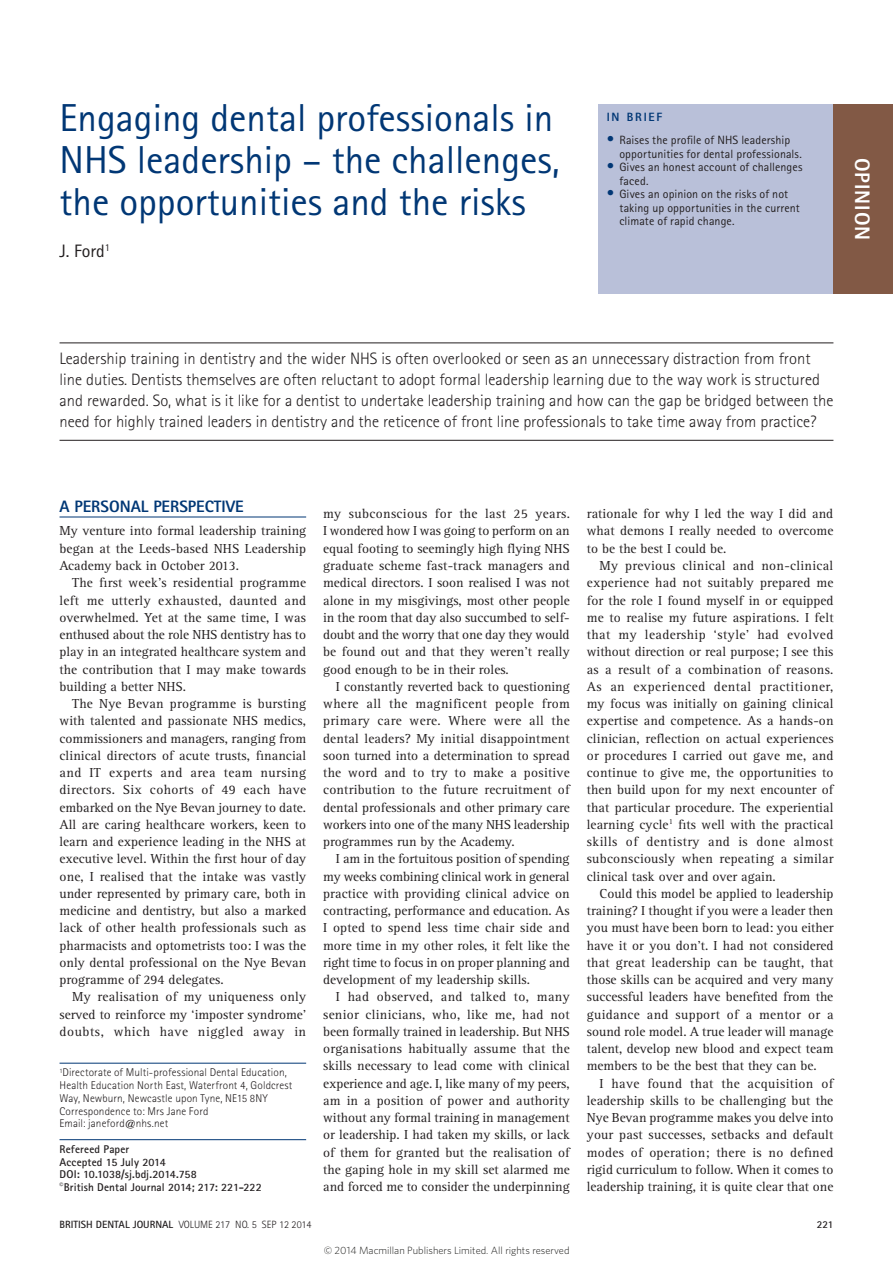
<style>
.page{position:relative;width:893px;height:1263px;background:#fff}
.page>*{position:absolute;margin:0;border:0;box-sizing:border-box;transform-origin:0 0}
.head{font:39px/42px "Rotis Sans Serif Std";color:#013775}
.t1{font:800 21px "Rotis Sans Serif Std";letter-spacing:.045em;color:#fff}
.author{font:18px "Rotis Sans Serif Std";color:#231f20}
.abstract{font:300 16.5px/21px "Rotis Sans Serif Std";color:#231f20}
.crosshead_1{font:800 16.5px "Rotis Sans Serif Std";color:#013775}
.body{font:13.5px/17.2px "Rotis Serif Std";color:#231f20;text-align:justify}
.body_fullout{font:13.5px/17.2px "Rotis Serif Std";letter-spacing:.005em;color:#231f20;text-align:justify}
.in_brief{font:12px/13.5px "Rotis Sans Serif Std";letter-spacing:.01em;color:#231f20}
.t2{font:800 12px "Rotis Sans Serif Std";letter-spacing:.15em;color:#013775}
.author_biog{font:300 11.25px/12.8px "Rotis Sans Serif Std";letter-spacing:.01em;color:#231f20}
.article_details{font:700 11.25px/12.8px "Rotis Sans Serif Std";letter-spacing:.01em;color:#231f20}
.t3{font:300 10.5px "Whitney";color:#1d1d1b}
.t4{font:300 10.5px "Rotis Sans Serif Std";color:#231f20}
.t5{font:700 10.5px "Rotis Sans Serif Std";color:#231f20}
.s1{font-size:15px;color:#013775}
.s2{font-weight:700}
</style>
<div class="page">
<hr style="left:60px;top:517px;width:246px;height:1px;background:#013775">
<hr style="left:60px;top:343px;width:773px;height:1px;background:#231f20">
<hr style="left:60px;top:440px;width:773px;height:1px;background:#231f20">
<hr style="left:60px;top:1063px;width:246px;height:1px;background:#013775">
<hr style="left:60px;top:1139px;width:246px;height:1px;background:#013775">
<div style="left:598px;top:104px;width:295px;height:190px;background:#b9c0d9"></div>
<div style="left:833px;top:104px;width:60px;height:190px;background:#825945"></div>
<p class="head" style="left:60px;top:97px;width:502px">Engaging dental professionals in<br>NHS leadership – the challenges, the opportunities and the risks</p>
<p class="author" style="left:60px;top:241px;width:52px">J. Ford<sup>1</sup></p>
<p class="t2" style="left:607px;top:109px;width:57px">IN BRIEF</p>
<p class="in_brief" style="left:619px;top:133px;width:184px;text-indent:-13px"><span class="s1">•</span> Raises the profile of NHS leadership opportunities for dental professionals.</p>
<p class="in_brief" style="left:619px;top:160px;width:185px;text-indent:-13px"><span class="s1">•</span> Gives an honest account of challenges faced.</p>
<p class="in_brief" style="left:619px;top:187px;width:182px;text-indent:-13px"><span class="s1">•</span> Gives an opinion on the risks of not taking up opportunities in the current climate of rapid change.</p>
<p class="t1" style="left:876px;top:158px;width:84px;rotate:90deg">OPINION</p>
<p class="abstract" style="left:60px;top:348px;width:775px">Leadership training in dentistry and the wider NHS is often overlooked or seen as an unnecessary distraction from front line duties. Dentists themselves are often reluctant to adopt formal leadership learning due to the way work is structured and rewarded. So, what is it like for a dentist to undertake leadership training and how can the gap be bridged between the need for highly trained leaders in dentistry and the reticence of front line professionals to take time away from practice?</p>
<p class="crosshead_1" style="left:60px;top:496px;width:186px">A PERSONAL PERSPECTIVE</p>
<p class="body_fullout" style="left:60px;top:523px;width:248px">My venture into formal leadership training began at the Leeds-based NHS Leadership Academy back in October 2013.</p>
<p class="body" style="left:60px;top:574px;width:248px;text-indent:13px">The first week’s residential programme left me utterly exhausted, daunted and overwhelmed. Yet at the same time, I was enthused about the role NHS dentistry has to play in an integrated healthcare system and the contribution that I may make towards building a better NHS.</p>
<p class="body" style="left:60px;top:695px;width:248px;text-indent:13px">The Nye Bevan programme is bursting with talented and passionate NHS medics, commissioners and managers, ranging from clinical directors of acute trusts, financial and IT experts and area team nursing directors. Six cohorts of 49 each have embarked on the Nye Bevan journey to date.<br>All are caring healthcare workers, keen to learn and experience leading in the NHS at executive level. Within the first hour of day one, I realised that the intake was vastly under represented by primary care, both in medicine and dentistry, but also a marked lack of other health professionals such as pharmacists and optometrists too: I was the only dental professional on the Nye Bevan programme of 294 delegates.</p>
<p class="body" style="left:60px;top:988px;width:248px;text-indent:13px">My realisation of my uniqueness only served to reinforce my ‘imposter syndrome’ doubts, which have niggled away in</p>
<p class="author_biog" style="left:60px;top:1066px;width:234px"><sup>1</sup>Directorate of Multi-professional Dental Education, Health Education North East, Waterfront 4, Goldcrest Way, Newburn, Newcastle upon Tyne, NE15 8NY Correspondence to: Mrs Jane Ford<br>Email: janeford@nhs.net</p>
<p class="article_details" style="left:60px;top:1142px;width:204px">Refereed Paper<br>Accepted 15 July 2014<br>DOI: 10.1038/sj.bdj.2014.758<br><sup>©</sup>British Dental Journal 2014; 217: 221-222</p>
<p class="body" style="left:323px;top:505px;width:248px">my subconscious for the last 25 years.<br>I wondered how I was going to perform on an equal footing to seemingly high flying NHS graduate scheme fast-track managers and medical directors. I soon realised I was not alone in my misgivings, most other people in the room that day also succumbed to self&shy;doubt and the worry that one day they would be found out and that they weren’t really good enough to be in their roles.</p>
<p class="body" style="left:323px;top:678px;width:248px;text-indent:13px">I constantly reverted back to questioning where all the magnificent people from primary care were. Where were all the dental leaders? My initial disappointment soon turned into a determination to spread the word and to try to make a positive contribution to the future recruitment of dental professionals and other primary care workers into one of the many NHS leadership programmes run by the Academy.</p>
<p class="body" style="left:323px;top:850px;width:248px;text-indent:13px">I am in the fortuitous position of spending my weeks combining clinical work in general practice with providing clinical advice on contracting, performance and education. As I opted to spend less time chair side and more time in my other roles, it felt like the right time to focus in on proper planning and development of my leadership skills.</p>
<p class="body" style="left:323px;top:988px;width:248px;text-indent:13px">I had observed, and talked to, many senior clinicians, who, like me, had not been formally trained in leadership. But NHS organisations habitually assume that the skills necessary to lead come with clinical experience and age. I, like many of my peers, am in a position of power and authority without any formal training in management or leadership. I had taken my skills, or lack of them for granted but the realisation of the gaping hole in my skill set alarmed me and forced me to consider the underpinning</p>
<p class="body" style="left:587px;top:505px;width:248px">rationale for why I led the way I did and what demons I really needed to overcome to be the best I could be.</p>
<p class="body" style="left:587px;top:557px;width:248px;text-indent:13px">My previous clinical and non-clinical experience had not suitably prepared me for the role I found myself in or equipped me to realise my future aspirations. I felt that my leadership ‘style’ had evolved without direction or real purpose; I see this as a result of a combination of reasons.<br>As an experienced dental practitioner, my focus was initially on gaining clinical expertise and competence. As a hands-on clinician, reflection on actual experiences or procedures I carried out gave me, and continue to give me, the opportunities to then build upon for my next encounter of that particular procedure. The experiential learning cycle<sup>1</sup> fits well with the practical skills of dentistry and is done almost subconsciously when repeating a similar clinical task over and over again.</p>
<p class="body" style="left:587px;top:885px;width:248px;text-indent:13px">Could this model be applied to leadership training? I thought if you were a leader then you must have been born to lead: you either have it or you don’t. I had not considered that great leadership can be taught, that those skills can be acquired and very many successful leaders have benefited from the guidance and support of a mentor or a sound role model. A true leader will manage talent, develop new blood and expect team members to be the best that they can be.</p>
<p class="body" style="left:587px;top:1075px;width:248px;text-indent:13px">I have found that the acquisition of leadership skills to be challenging but the Nye Bevan programme makes you delve into your past successes, setbacks and default modes of operation; there is no defined rigid curriculum to follow. When it comes to leadership training, it is quite clear that one</p>
<p class="t4" style="left:60px;top:1218px;width:253px"><span class="s2">BRITISH DENTAL JOURNAL</span> VOLUME 217 NO. 5 SEP 12 2014</p>
<p class="t5" style="left:817px;top:1217px;width:18px">221</p>
<p class="t3" style="left:324px;top:1243px;width:247px">© 2014 Macmillan Publishers Limited. All rights reserved</p>
</div>
